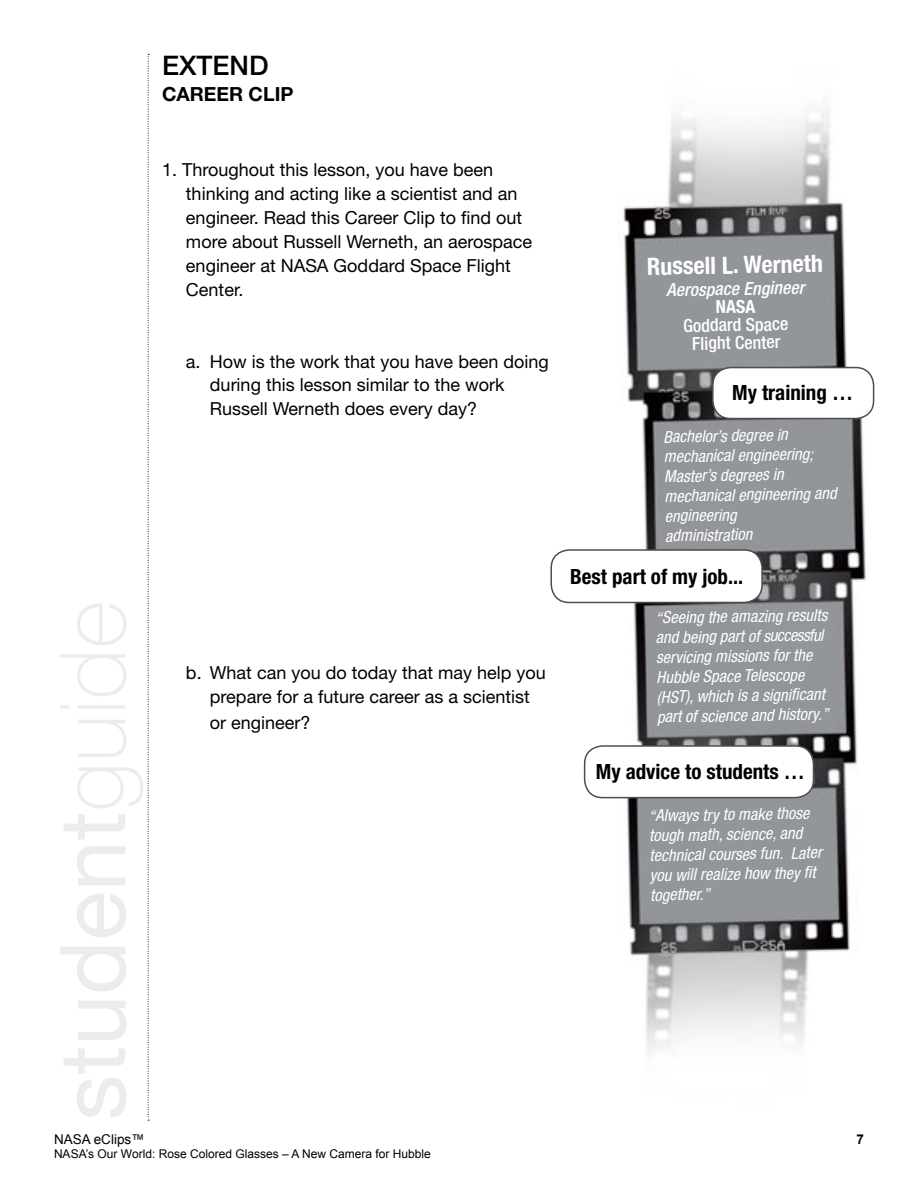
<style>
.page{position:relative;width:918px;height:1188px;background:#fff}
.page>*{position:absolute;margin:0;border:0;box-sizing:border-box;transform-origin:0 0}
.t1{font:500 27px "Helvetica Neue";color:#000}
.t2{font:700 condensed 24px "Helvetica Neue";color:#fff}
.t3{font:700 condensed 21px "Helvetica Neue";color:#000}
.t4{font:700 19.5px "Helvetica Neue";color:#000}
.t5{font:18px/24px "Helvetica Neue";color:#000}
.t6{font:500 condensed 18px/18px "Helvetica Neue";color:#fff;text-align:center}
.t7{font:italic condensed 16.5px/19.8px "Helvetica Neue";color:#fff}
.t8{font:13.5px "Arial";color:#000}
.t9{font:700 13.5px "Arial";color:#000}
.t10{font:12px "Arial";color:#000}
.s1{font-style:italic}
.s2{font-weight:700}
</style>
<div class="page">
<svg style="left:148px;top:54px;width:1px;height:1067px"></svg>
<img style="left:570px;top:108px;width:305px;height:944px">
<div style="left:713px;top:368px;width:161px;height:51px;background:#fff;border-radius:18px"></div>
<div style="left:712px;top:367px;width:162px;height:52px;border:2px solid #4d4d4f;border-radius:18px"></div>
<div style="left:551px;top:550px;width:211px;height:52px;background:#fff;border-radius:18px"></div>
<div style="left:550px;top:549px;width:213px;height:54px;border:2px solid #4d4d4f;border-radius:18px"></div>
<div style="left:585px;top:746px;width:228px;height:52px;background:#fff;border-radius:18px"></div>
<div style="left:584px;top:745px;width:230px;height:53px;border:2px solid #4d4d4f;border-radius:18px"></div>
<p class="t1" style="left:162px;top:49px;width:108px">EXTEND</p>
<p class="t4" style="left:162px;top:82px;width:133px">CAREER CLIP</p>
<p class="t5" style="left:186px;top:157px;width:348px;text-indent:-24px">1. Throughout this lesson, you have been thinking and acting like a scientist and an engineer. Read this Career Clip to find out more about Russell Werneth, an aerospace engineer at NASA Goddard Space Flight Center.</p>
<p class="t5" style="left:210px;top:349px;width:340px;text-indent:-24px">a. How is the work that you have been doing during this lesson similar to the work<br>Russell Werneth does every day?</p>
<p class="t5" style="left:210px;top:660px;width:337px;line-height:24.8px;text-indent:-24px">b. What can you do today that may help you prepare for a future career as a scientist or engineer?</p>
<h1 class="t2" style="left:647px;top:252px;width:177px;rotate:-1deg">Russell L. Werneth</h1>
<h1 class="t6" style="left:666px;top:281px;width:139px;rotate:-1deg"><span class="s1">Aerospace Engineer<br></span><span class="s2">NASA<br></span>Goddard Space<br>Flight Center</h1>
<h1 class="t3" style="left:732px;top:380px;width:122px">My training …</h1>
<h1 class="t7" style="left:663px;top:427px;width:174px;rotate:-1deg">Bachelor’s degree in mechanical engineering;<br>Master’s degrees in mechanical engineering and engineering<br>administration</h1>
<h1 class="t3" style="left:570px;top:564px;width:175px">Best part of my job...</h1>
<h1 class="t7" style="left:655px;top:608px;width:173px;rotate:-1deg">“Seeing the amazing results and being part of successful servicing missions for the<br>Hubble Space Telescope (HST), which is a signifi cant part of science and history.”</h1>
<h1 class="t3" style="left:596px;top:759px;width:211px">My advice to students …</h1>
<h1 class="t7" style="left:648px;top:806px;width:174px;rotate:-1deg">“Always try to make those tough math, science, and technical courses fun. Later you will realize how they fi t together.”</h1>
<p class="t8" style="left:54px;top:1130px;width:92px">NASA eClips™</p>
<p class="t10" style="left:54px;top:1146px;width:378px">NASA’s Our World: rose Colored Glasses – A New Camera for Hubble</p>
<p class="t9" style="left:856px;top:1130px;width:9px">7</p>
</div>
